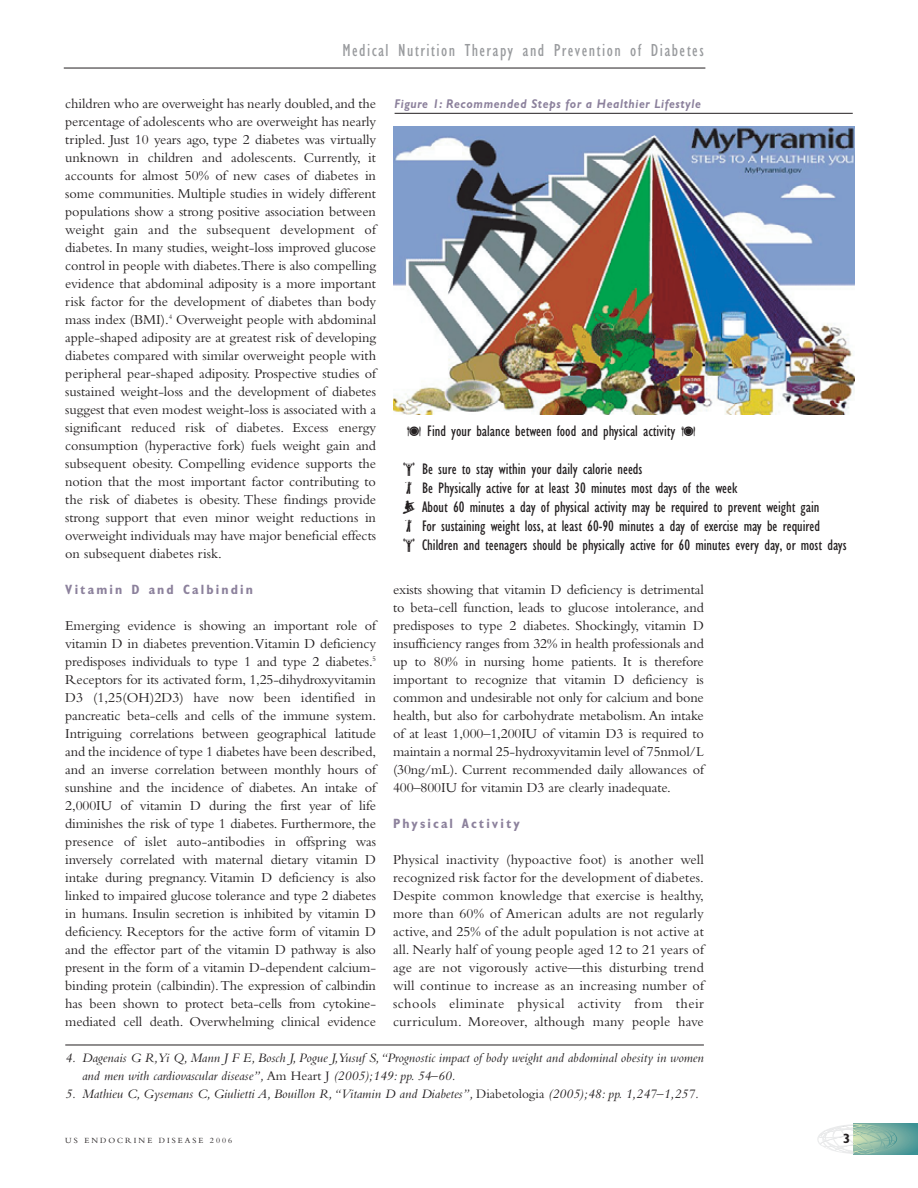
<style>
.page{position:relative;width:918px;height:1188px;background:#fff}
.page>*{position:absolute;margin:0;border:0;box-sizing:border-box;transform-origin:0 0}
.t1{font:condensed 18px "Gill Sans";letter-spacing:.08em;color:#999b9e}
.t2{font:condensed 15.75px/18.9px "Gill Sans";color:#231f20}
.t3{font:14.25px/18px "Bembo";letter-spacing:-.01em;color:#231f20;text-align:justify}
.t4{font:italic 13.5px/18px "Bembo";color:#231f20}
.t5{font:700 condensed 13.5px "Gill Sans";letter-spacing:.155em;color:#8c819c}
.t6{font:700 condensed 13.5px "Gill Sans";color:#231f20}
.t7{font:italic 700 12.75px "Gill Sans";letter-spacing:.055em;color:#8c819c;scale:.9 1}
.t8{font:8.25px "Bembo";letter-spacing:.245em;color:#231f20}
.s1{font-style:normal}
</style>
<div class="page">
<hr style="left:64px;top:68px;width:641px;height:1px;background:#231f20">
<svg style="left:898px;top:1124px;width:20px;height:30px"></svg>
<svg style="left:817px;top:1124px;width:81px;height:30px"></svg>
<hr style="left:395px;top:113px;width:458px;height:1px;background:#231f20">
<img style="left:393px;top:126px;width:461px;height:289px">
<hr style="left:65px;top:1045px;width:639px;height:1px;background:#231f20">
<p class="t1" style="left:342px;top:43px;width:363px">Medical Nutrition Therapy and Prevention of Diabetes</p>
<p class="t3" style="left:65px;top:96px;width:312px">children who are overweight has nearly doubled,and the percentage of adolescents who are overweight has nearly tripled. Just 10 years ago, type 2 diabetes was virtually unknown in children and adolescents. Currently, it accounts for almost 50% of new cases of diabetes in some communities. Multiple studies in widely different populations show a strong positive association between weight gain and the subsequent development of diabetes. In many studies, weight-loss improved glucose control in people with diabetes.There is also compelling evidence that abdominal adiposity is a more important risk factor for the development of diabetes than body mass index (BMI).<sup>4</sup> Overweight people with abdominal apple-shaped adiposity are at greatest risk of developing diabetes compared with similar overweight people with peripheral pear-shaped adiposity. Prospective studies of sustained weight-loss and the development of diabetes suggest that even modest weight-loss is associated with a significant reduced risk of diabetes. Excess energy consumption (hyperactive fork) fuels weight gain and subsequent obesity. Compelling evidence supports the notion that the most important factor contributing to the risk of diabetes is obesity. These findings provide strong support that even minor weight reductions in overweight individuals may have major beneficial effects on subsequent diabetes risk.</p>
<p class="t5" style="left:65px;top:585px;width:189px">Vitamin D and Calbindin</p>
<p class="t3" style="left:65px;top:618px;width:312px">Emerging evidence is showing an important role of vitamin D in diabetes prevention.Vitamin D deficiency predisposes individuals to type 1 and type 2 diabetes.<sup>5<br></sup>Receptors for its activated form, 1,25-dihydroxyvitamin D3 (1,25(OH)2D3) have now been identified in pancreatic beta-cells and cells of the immune system.<br>Intriguing correlations between geographical latitude and the incidence of type 1 diabetes have been described, and an inverse correlation between monthly hours of sunshine and the incidence of diabetes. An intake of 2,000IU of vitamin D during the first year of life diminishes the risk of type 1 diabetes. Furthermore, the presence of islet auto-antibodies in offspring was inversely correlated with maternal dietary vitamin D intake during pregnancy. Vitamin D deficiency is also linked to impaired glucose tolerance and type 2 diabetes in humans. Insulin secretion is inhibited by vitamin D deficiency. Receptors for the active form of vitamin D and the effector part of the vitamin D pathway is also present in the form of a vitamin D-dependent calcium&shy;binding protein (calbindin).The expression of calbindin has been shown to protect beta-cells from cytokine&shy;mediated cell death. Overwhelming clinical evidence</p>
<p class="t7" style="left:395px;top:99px;width:342px">Figure 1: Recommended Steps for a Healthier Lifestyle</p>
<p class="t2" style="left:427px;top:423px;width:250px">Find your balance between food and physical activity</p>
<p class="t2" style="left:422px;top:461px;width:317px">Be sure to stay within your daily calorie needs<br>Be Physically active for at least 30 minutes most days of the week</p>
<p class="t2" style="left:422px;top:499px;width:426px;text-indent:-21px">→ About 60 minutes a day of physical activity may be required to prevent weight gain<br>For sustaining weight loss, at least 60-90 minutes a day of exercise may be required<br>Children and teenagers should be physically active for 60 minutes every day, or most days</p>
<p class="t3" style="left:393px;top:582px;width:312px">exists showing that vitamin D deficiency is detrimental to beta-cell function, leads to glucose intolerance, and predisposes to type 2 diabetes. Shockingly, vitamin D insufficiency ranges from 32% in health professionals and up to 80% in nursing home patients. It is therefore important to recognize that vitamin D deficiency is common and undesirable not only for calcium and bone health, but also for carbohydrate metabolism. An intake of at least 1,000–1,200IU of vitamin D3 is required to maintain a normal 25-hydroxyvitamin level of 75nmol/L (30ng/mL). Current recommended daily allowances of 400–800IU for vitamin D3 are clearly inadequate.</p>
<p class="t5" style="left:393px;top:819px;width:128px">Physical Activity</p>
<p class="t3" style="left:393px;top:852px;width:312px">Physical inactivity (hypoactive foot) is another well recognized risk factor for the development of diabetes.<br>Despite common knowledge that exercise is healthy, more than 60% of American adults are not regularly active, and 25% of the adult population is not active at all. Nearly half of young people aged 12 to 21 years of age are not vigorously active—this disturbing trend will continue to increase as an increasing number of schools eliminate physical activity from their curriculum. Moreover, although many people have</p>
<p class="t4" style="left:82px;top:1050px;width:623px;text-indent:-17px">4. Dagenais G R,Yi Q, Mann J F E, Bosch J, Pogue J,Yusuf S,“Prognostic impact of body weight and abdominal obesity in women and men with cardiovascular disease”, <span class="s1">Am Heart J</span> (2005);149: pp. 54–60.</p>
<p class="t4" style="left:65px;top:1086px;width:635px">5. Mathieu C, Gysemans C, Giulietti A, Bouillon R,“Vitamin D and Diabetes”, <span class="s1">Diabetologia</span> (2005);48: pp. 1,247–1,257.</p>
<p class="t8" style="left:65px;top:1138px;width:168px">US ENDOCRINE DISEASE 2006</p>
<p class="t6" style="left:843px;top:1134px;width:9px">3</p>
</div>
